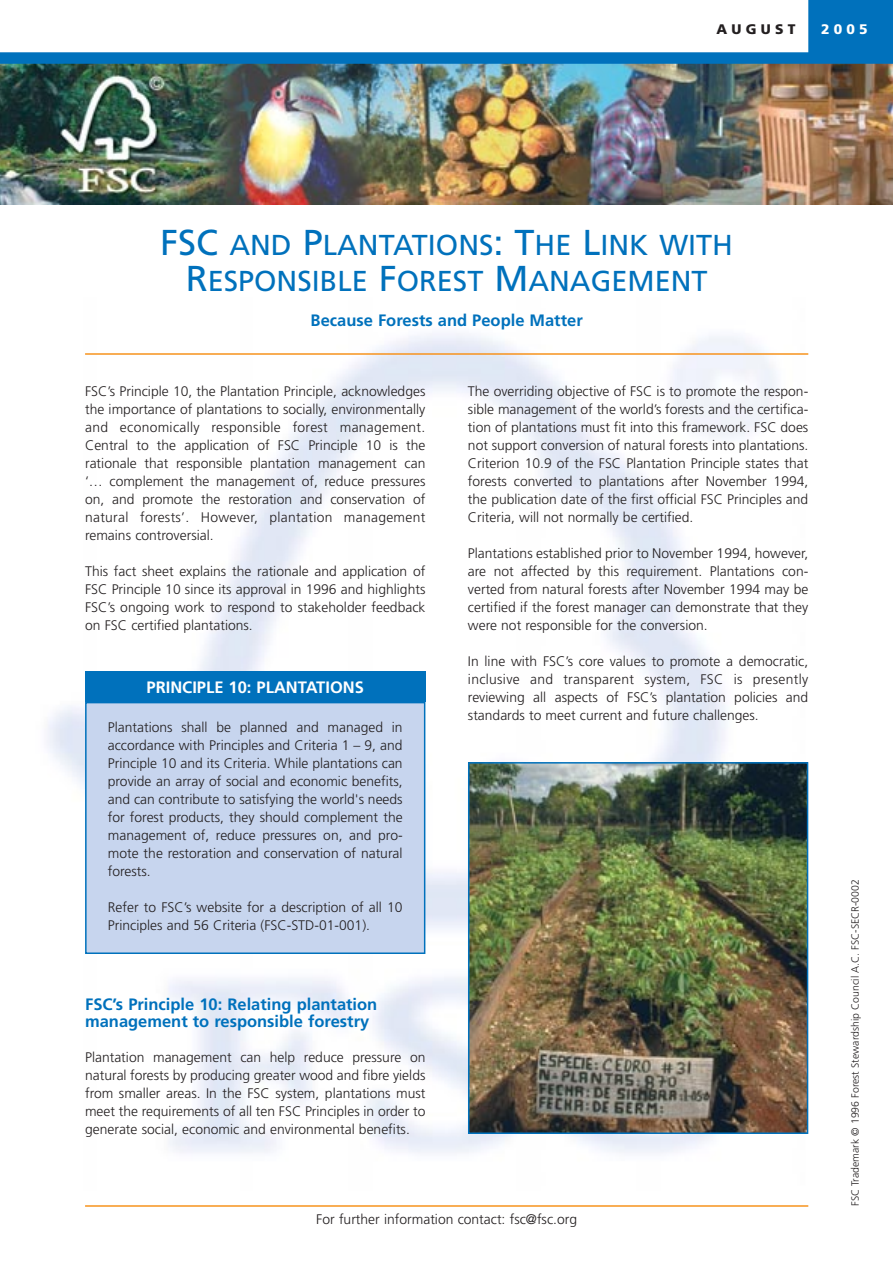
<style>
.page{position:relative;width:893px;height:1263px;background:#fff}
.page>*{position:absolute;margin:0;border:0;box-sizing:border-box;transform-origin:0 0}
.t1{font:28.8px/36px "Frutiger";color:#0071bc;text-align:center}
.t2{font:700 16.5px/18px "Frutiger";color:#0071bc}
.t3{font:700 16.5px "Frutiger";color:#fff}
.t4{font:300 13.8px/18px "Frutiger";color:#231f20;text-align:justify}
.t5{font:900 13.8px "Frutiger";letter-spacing:.305em;color:#231f20}
.t6{font:900 13.8px "Frutiger";color:#fff}
.t7{font:300 10.5px "Frutiger";color:#231f20}
.s1{font-size:36px}
</style>
<div class="page">
<img style="left:47px;top:333px;width:762px;height:820px">
<img style="left:0;top:64px;width:892px;height:140px">
<svg style="left:0;top:0;width:892px;height:64px"></svg>
<hr style="left:85px;top:1205px;width:723px;height:2px;background:#f7931d">
<hr style="left:85px;top:353px;width:723px;height:2px;background:#f7931d">
<div style="left:85px;top:672px;width:340px;height:30px;background:#0071bc"></div>
<div style="left:86px;top:703px;width:338px;height:250px;background:#c7d5ee"></div>
<div style="left:85px;top:702px;width:340px;height:252px;border:2px solid #0071bc"></div>
<img style="left:471px;top:765px;width:334px;height:366px">
<div style="left:468px;top:762px;width:340px;height:372px;border:2px solid #0071bc"></div>
<p class="t5" style="left:716px;top:24px;width:81px">AUGUST</p>
<p class="t6" style="left:821px;top:24px;width:48px">2005</p>
<h1 class="t1" style="left:160px;top:229px;width:574px"><span class="s1">FSC</span> AND <span class="s1">P</span>LANTATIONS<span class="s1">: T</span>HE <span class="s1">L</span>INK WITH<br><span class="s1">R</span>ESPONSIBLE <span class="s1">F</span>OREST <span class="s1">M</span>ANAGEMENT</h1>
<p class="t2" style="left:310px;top:312px;width:273px">Because Forests and People Matter</p>
<p class="t4" style="left:85px;top:383px;width:342px">FSC’s Principle 10, the Plantation Principle, acknowledges the importance of plantations to socially, environmentally and economically responsible forest management.<br>Central to the application of FSC Principle 10 is the rationale that responsible plantation management can ‘… complement the management of, reduce pressures on, and promote the restoration and conservation of natural forests’. However, plantation management remains controversial.</p>
<p class="t4" style="left:85px;top:563px;width:342px">This fact sheet explains the rationale and application of FSC Principle 10 since its approval in 1996 and highlights FSC’s ongoing work to respond to stakeholder feedback on FSC certified plantations.</p>
<p class="t3" style="left:146px;top:681px;width:219px">PRINCIPLE 10: PLANTATIONS</p>
<p class="t4" style="left:108px;top:720px;width:296px">Plantations shall be planned and managed in accordance with Principles and Criteria 1 – 9, and Principle 10 and its Criteria. While plantations can provide an array of social and economic benefits, and can contribute to satisfying the world's needs for forest products, they should complement the management of, reduce pressures on, and pro&shy;mote the restoration and conservation of natural forests.</p>
<p class="t4" style="left:108px;top:900px;width:296px">Refer to FSC’s website for a description of all 10<br>Principles and 56 Criteria (FSC-STD-01-001).</p>
<p class="t2" style="left:85px;top:996px;width:294px">FSC’s Principle 10: Relating plantation management to responsible forestry</p>
<p class="t4" style="left:85px;top:1049px;width:342px">Plantation management can help reduce pressure on natural forests by producing greater wood and fibre yields from smaller areas. In the FSC system, plantations must meet the requirements of all ten FSC Principles in order to generate social, economic and environmental benefits.</p>
<p class="t4" style="left:468px;top:383px;width:342px">The overriding objective of FSC is to promote the respon&shy;sible management of the world’s forests and the certifica&shy;tion of plantations must fit into this framework. FSC does not support conversion of natural forests into plantations.<br>Criterion 10.9 of the FSC Plantation Principle states that forests converted to plantations after November 1994, the publication date of the first official FSC Principles and Criteria, will not normally be certified.</p>
<p class="t4" style="left:468px;top:545px;width:342px">Plantations established prior to November 1994, however, are not affected by this requirement. Plantations con&shy;verted from natural forests after November 1994 may be certified if the forest manager can demonstrate that they were not responsible for the conversion.</p>
<p class="t4" style="left:468px;top:653px;width:342px">In line with FSC’s core values to promote a democratic, inclusive and transparent system, FSC is presently reviewing all aspects of FSC’s plantation policies and standards to meet current and future challenges.</p>
<p class="t4" style="left:316px;top:1211px;width:262px">For further information contact: fsc@fsc.org</p>
<p class="t7" style="left:850px;top:1206px;width:328px;rotate:-90deg">FSC Trademark © 1996 Forest Stewardship Council A.C. FSC-SECR-0002</p>
</div>
